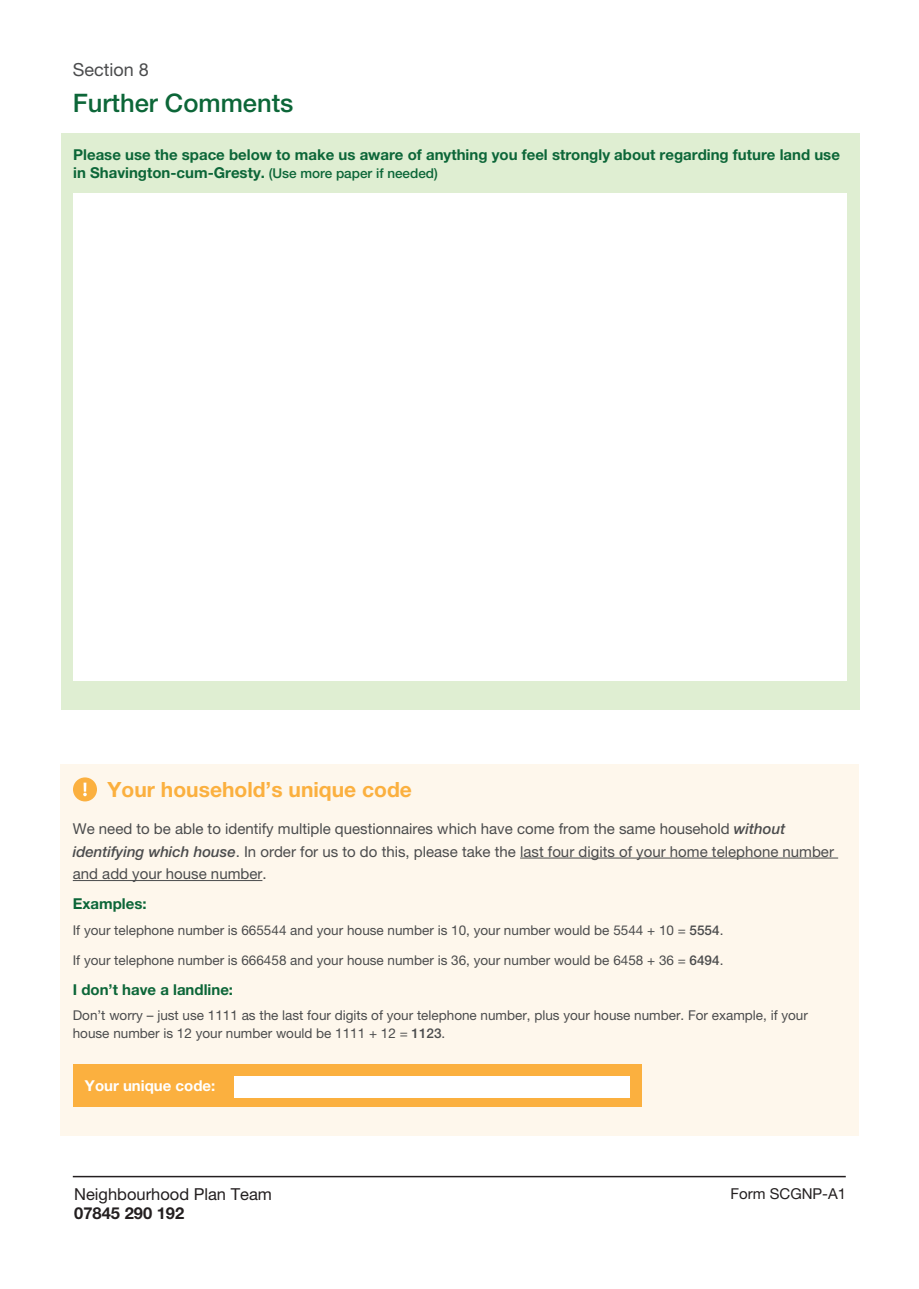
<style>
.page{position:relative;width:919px;height:1289px;background:#fff}
.page>*{position:absolute;margin:0;border:0;box-sizing:border-box;transform-origin:0 0}
.t1{font:500 25.5px "Helvetica Neue LT Pro";color:#0c6638}
.t2{font:700 21px "Helvetica Neue LT Pro";color:#fbb03f}
.t3{font:18px "Helvetica Neue LT Pro";color:#4b4c4d}
.t4{font:16.5px "Helvetica Neue LT Pro";color:#231f20}
.t5{font:700 16.5px "Helvetica Neue LT Pro";color:#231f20}
.t6{font:15px/22.5px "Helvetica Neue LT Pro";color:#4b4c4d}
.t7{font:700 15px/18px "Helvetica Neue LT Pro";color:#0c6638}
.t8{font:700 15px "Helvetica Neue LT Pro";color:#fff}
.t9{font:15px "Helvetica Neue LT Pro";color:#231f20}
.t10{font:13.5px/18px "Helvetica Neue LT Pro";color:#4b4c4d}
.s1{font-weight:500;font-size:13.5px}
.s2{font-weight:500;font-style:italic}
.s3{font-weight:500}
</style>
<div class="page">
<hr style="left:73px;top:1175px;width:772px;height:2px;background:#231f20">
<div style="left:61px;top:133px;width:798px;height:577px;background:#dfeed2"></div>
<div style="left:60px;top:764px;width:798px;height:371px;background:#fef7ec"></div>
<div style="left:73px;top:193px;width:773px;height:487px;background:#fff"></div>
<hr style="left:520px;top:857px;width:318px;height:1px;background:#4b4c4d">
<hr style="left:73px;top:880px;width:189px;height:1px;background:#4b4c4d">
<div style="left:73px;top:1064px;width:568px;height:43px;background:#fbb03f"></div>
<div style="left:234px;top:1076px;width:395px;height:21px;background:#fff"></div>
<div style="left:73px;top:777px;width:24px;height:24px;background:#fbb03f;border-radius:50%"></div>
<svg style="left:83px;top:782px;width:4px;height:14px"></svg>
<h3 class="t3" style="left:73px;top:59px;width:78px">Section 8</h3>
<h1 class="t1" style="left:73px;top:88px;width:222px">Further Comments</h1>
<p class="t7" style="left:73px;top:145px;width:768px">Please use the space below to make us aware of anything you feel strongly about regarding future land use in Shavington-cum-Gresty. <span class="s1">(Use more paper if needed)</span></p>
<h2 class="t2" style="left:108px;top:776px;width:306px">Your household’s unique code</h2>
<p class="t6" style="left:73px;top:817px;width:762px">We need to be able to identify multiple questionnaires which have come from the same household <span class="s2">without identifying which house</span>. In order for us to do this, please take the last four digits of your home telephone number and add your house number.</p>
<p class="t7" style="left:73px;top:894px;width:75px">Examples:</p>
<p class="t10" style="left:73px;top:920px;width:652px">If your telephone number is 665544 and your house number is 10, your number would be 5544 + 10 = <span class="s3">5554</span>.</p>
<p class="t10" style="left:73px;top:950px;width:652px">If your telephone number is 666458 and your house number is 36, your number would be 6458 + 36 = <span class="s3">6494</span>.</p>
<p class="t7" style="left:73px;top:979px;width:162px">I don’t have a landline:</p>
<p class="t10" style="left:73px;top:1006px;width:736px">Don’t worry – just use 1111 as the last four digits of your telephone number, plus your house number. For example, if your house number is 12 your number would be 1111 + 12 = <span class="s3">1123</span>.</p>
<p class="t8" style="left:85px;top:1076px;width:132px">Your unique code:</p>
<p class="t4" style="left:74px;top:1183px;width:199px">Neighbourhood Plan Team</p>
<p class="t9" style="left:730px;top:1184px;width:117px">Form SCGNP-A1</p>
<p class="t5" style="left:74px;top:1203px;width:112px">07845 290 192</p>
</div>
